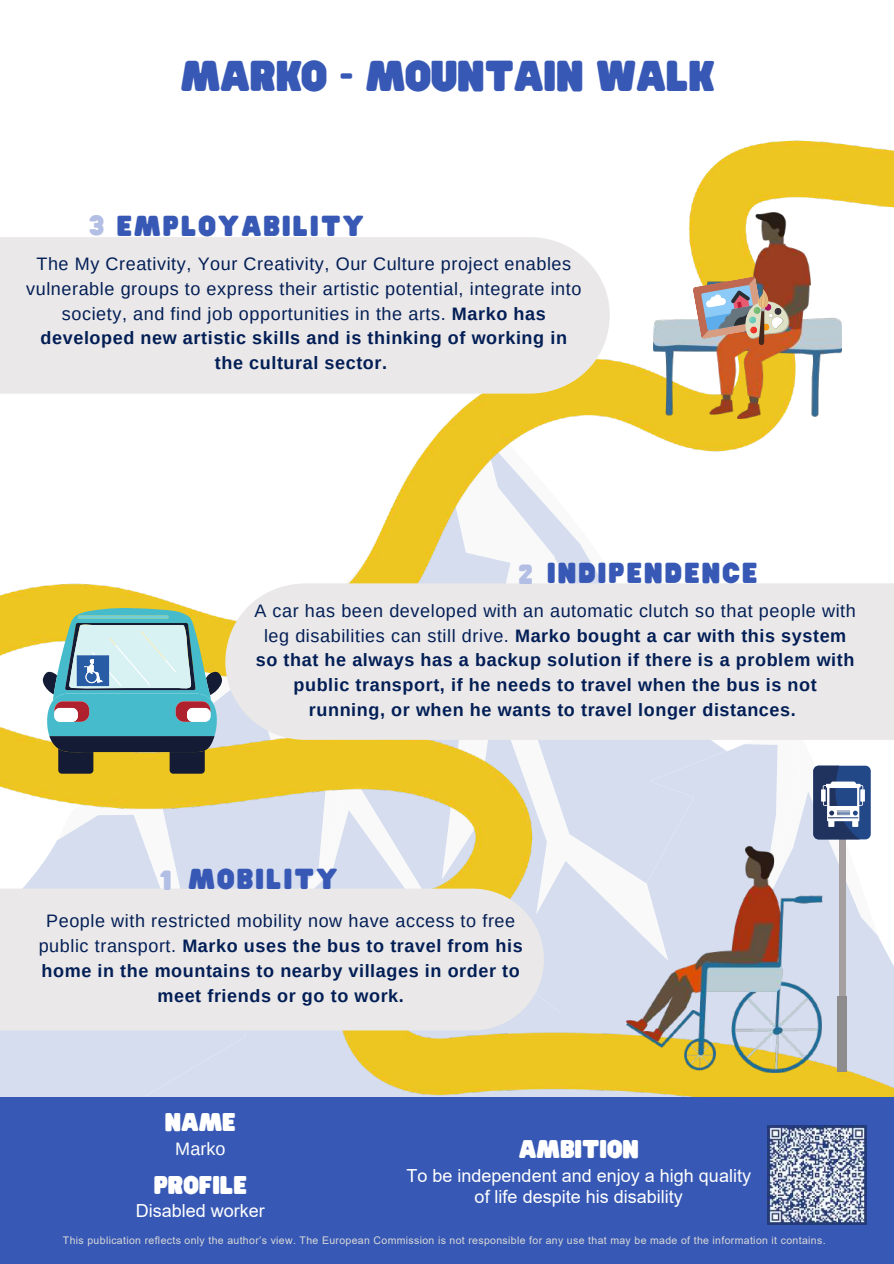
<style>
.page{position:relative;width:894px;height:1264px;background:#fff}
.page>*{position:absolute;margin:0;border:0;box-sizing:border-box;transform-origin:0 0}
.t1{font:37.95px "Hitand Run";color:#3758b4}
.t2{font:25.35px "Hitand Run";letter-spacing:.09em;color:#3758b4}
.t3{font:22.5px "Hitand Run";color:#fff}
.t4{font:700 18px/24.8px "Arimo";letter-spacing:.035em;color:#021e56;text-align:center}
.t5{font:18px/24.8px "Arimo";letter-spacing:.03em;color:#021e56;text-align:center}
.t6{font:18px/21.5px "Arial";color:#fff;text-align:center}
.t7{font:18px "Arimo";color:#fff}
.t8{font:10.5px "Arial";letter-spacing:.03em;color:#d9d9d9}
.s1{font-size:24.3px;color:#b2bee3}
.s2{font-weight:700}
.s3{font-weight:400}
</style>
<div class="page">
<img style="left:0;top:140px;width:893px;height:957px">
<div style="left:0;top:1097px;width:893px;height:166px;background:#3758b4"></div>
<svg style="left:743px;top:740px;width:150px;height:474px"></svg>
<svg style="left:43px;top:607px;width:179px;height:166px;background:#8aaa98"></svg>
<img style="left:653px;top:212px;width:188px;height:206px">
<img style="left:692px;top:276px;width:104px;height:73px">
<div style="left:0;top:237px;width:609px;height:156px;background:#eae8e8"></div>
<div style="left:0;top:888px;width:544px;height:142px;background:#eae8e8"></div>
<div style="left:225px;top:583px;width:668px;height:157px;background:#eae8e8"></div>
<img style="left:626px;top:793px;width:215px;height:279px">
<img style="left:767px;top:1125px;width:99px;height:99px">
<h1 class="t1" style="left:181px;top:55px;width:534px">MARKO - MOUNTAIN WALK</h1>
<h2 class="t2" style="left:89px;top:211px;width:276px"><span class="s1">3</span> EMPLOYABILITY</h2>
<p class="t5" style="left:26px;top:251px;width:556px">The My Creativity, Your Creativity, Our Culture project enables vulnerable groups to express their artistic potential, integrate into society, and find job opportunities in the arts. <span class="s2">Marko has developed new artistic skills and is thinking of working in the cultural sector.</span></p>
<h2 class="t2" style="left:518px;top:558px;width:240px"><span class="s1">2</span> INDIPENDENCE</h2>
<p class="t4" style="left:254px;top:598px;width:603px"><span class="s3">A car has been developed with an automatic clutch so that people with leg disabilities can still drive.</span> Marko bought a car with this system so that he always has a backup solution if there is a problem with public transport, if he needs to travel when the bus is not running, or when he wants to travel longer distances.</p>
<h2 class="t2" style="left:160px;top:864px;width:179px"><span class="s1">1</span> MOBILITY</h2>
<p class="t4" style="left:39px;top:908px;width:485px"><span class="s3">People with restricted mobility now have access to free public transport.</span> Marko uses the bus to travel from his home in the mountains to nearby villages in order to meet friends or go to work.</p>
<p class="t3" style="left:165px;top:1109px;width:72px">NAME</p>
<p class="t7" style="left:175px;top:1138px;width:52px">Marko</p>
<p class="t3" style="left:519px;top:1136px;width:121px">AMBITION</p>
<p class="t6" style="left:406px;top:1164px;width:346px">To be independent and enjoy a high quality of life despite his disability</p>
<p class="t8" style="left:63px;top:1234px;width:763px">This publication reflects only the author’s view. The European Commission is not responsible for any use that may be made of the information it contains.</p>
<p class="t3" style="left:154px;top:1172px;width:95px">PROFILE</p>
<p class="t6" style="left:136px;top:1200px;width:131px">Disabled worker</p>
</div>
